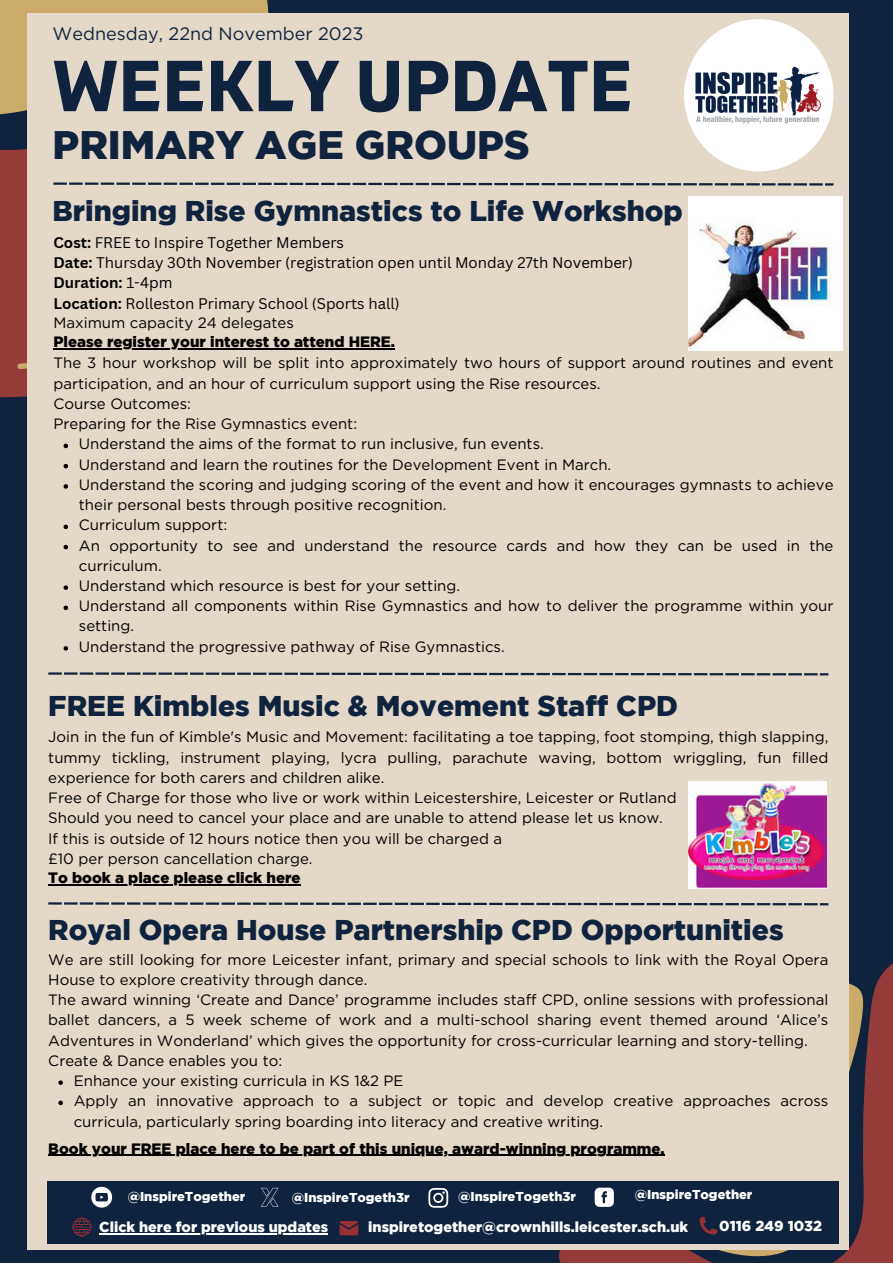
<style>
.page{position:relative;width:893px;height:1264px;background:#fff}
.page>*{position:absolute;margin:0;border:0;box-sizing:border-box;transform-origin:0 0}
.t1{font:700 72px "Gilam";color:#0f233e}
.t2{font:900 39.75px "Gotham";color:#0f233e}
.t3{font:900 28.5px "Gotham";color:#0f233e}
.t4{font:18px "Gotham";color:#0f233e}
.t5{font:15px/20.2px "Gotham";color:#000}
.t6{font:15px "Canva Sans";color:#000}
.t7{font:900 15px "Gotham";color:#000}
.t8{font:700 15px "Canva Sans";color:#000}
.t9{font:900 14.4px "Gotham";color:#fff}
.t10{font:900 12.9px "Gotham";color:#fff}
.s1{font-weight:700}
.s2{font-weight:400}
</style>
<div class="page">
<div style="left:0;top:0;width:892px;height:1262px;background:#0f233e"></div>
<div style="left:0;top:312px;width:28px;height:87px;background:#953b39"></div>
<svg style="left:0;top:0;width:269px;height:312px;background:#aa7a59"></svg>
<svg style="left:17px;top:296px;width:11px;height:73px"></svg>
<svg style="left:558px;top:946px;width:334px;height:316px;fill:#953b39"></svg>
<svg style="left:564px;top:973px;width:299px;height:283px"></svg>
<div style="left:28px;top:13px;width:820px;height:1236px;background:#e4d8c8"></div>
<hr style="left:53px;top:182px;width:14px;height:3px;background:#0f233e">
<hr style="left:69px;top:182px;width:14px;height:3px;background:#0f233e">
<svg style="left:85px;top:182px;width:29px;height:3px"></svg>
<hr style="left:116px;top:182px;width:14px;height:3px;background:#0f233e">
<hr style="left:132px;top:182px;width:14px;height:3px;background:#0f233e">
<svg style="left:148px;top:183px;width:685px;height:2px"></svg>
<svg style="left:48px;top:672px;width:171px;height:3px"></svg>
<hr style="left:221px;top:672px;width:14px;height:3px;background:#0f233e">
<hr style="left:237px;top:672px;width:14px;height:3px;background:#0f233e">
<svg style="left:253px;top:672px;width:29px;height:3px"></svg>
<hr style="left:284px;top:672px;width:14px;height:3px;background:#0f233e">
<hr style="left:300px;top:672px;width:14px;height:3px;background:#0f233e">
<svg style="left:316px;top:672px;width:29px;height:3px"></svg>
<hr style="left:347px;top:672px;width:14px;height:3px;background:#0f233e">
<svg style="left:363px;top:672px;width:29px;height:3px"></svg>
<hr style="left:394px;top:672px;width:14px;height:3px;background:#0f233e">
<hr style="left:410px;top:672px;width:14px;height:3px;background:#0f233e">
<svg style="left:426px;top:672px;width:402px;height:3px"></svg>
<div style="left:684px;top:19px;width:149px;height:152px;background:#fff;border-radius:50%"></div>
<img style="left:695px;top:66px;width:126px;height:58px">
<div style="left:47px;top:1180px;width:791px;height:63px;background:#0f233e"></div>
<svg style="left:64px;top:443px;width:4px;height:5px"></svg>
<svg style="left:64px;top:464px;width:4px;height:4px"></svg>
<svg style="left:64px;top:484px;width:4px;height:4px"></svg>
<svg style="left:64px;top:524px;width:4px;height:5px"></svg>
<svg style="left:64px;top:545px;width:4px;height:4px"></svg>
<svg style="left:64px;top:585px;width:4px;height:5px"></svg>
<svg style="left:64px;top:605px;width:4px;height:5px"></svg>
<svg style="left:64px;top:646px;width:4px;height:4px"></svg>
<hr style="left:53px;top:348px;width:342px;height:1px;background:#000">
<svg style="left:428px;top:1188px;width:20px;height:19px"></svg>
<svg style="left:594px;top:1187px;width:19px;height:19px"></svg>
<svg style="left:699px;top:1216px;width:19px;height:19px"></svg>
<svg style="left:339px;top:1221px;width:19px;height:14px"></svg>
<svg style="left:73px;top:1217px;width:18px;height:19px"></svg>
<svg style="left:91px;top:1186px;width:21px;height:21px"></svg>
<svg style="left:261px;top:1187px;width:17px;height:19px"></svg>
<img style="left:688px;top:197px;width:154px;height:154px">
<img style="left:688px;top:781px;width:138px;height:107px">
<hr style="left:48px;top:884px;width:252px;height:1px;background:#000">
<hr style="left:99px;top:1233px;width:229px;height:1px;background:#fff">
<svg style="left:48px;top:902px;width:344px;height:3px"></svg>
<hr style="left:394px;top:902px;width:14px;height:3px;background:#0f233e">
<hr style="left:410px;top:902px;width:14px;height:3px;background:#0f233e">
<svg style="left:426px;top:902px;width:29px;height:3px"></svg>
<hr style="left:457px;top:902px;width:14px;height:3px;background:#0f233e">
<hr style="left:473px;top:902px;width:14px;height:3px;background:#0f233e">
<svg style="left:489px;top:902px;width:29px;height:3px"></svg>
<hr style="left:520px;top:902px;width:14px;height:3px;background:#0f233e">
<hr style="left:536px;top:902px;width:14px;height:3px;background:#0f233e">
<svg style="left:552px;top:902px;width:29px;height:3px"></svg>
<hr style="left:583px;top:902px;width:14px;height:3px;background:#0f233e">
<hr style="left:599px;top:902px;width:14px;height:3px;background:#0f233e">
<svg style="left:615px;top:902px;width:13px;height:3px"></svg>
<hr style="left:630px;top:902px;width:14px;height:3px;background:#0f233e">
<svg style="left:646px;top:903px;width:182px;height:2px"></svg>
<svg style="left:58px;top:1080px;width:5px;height:4px"></svg>
<svg style="left:58px;top:1100px;width:5px;height:5px"></svg>
<hr style="left:59px;top:1154px;width:605px;height:1px;background:#000">
<p class="t4" style="left:53px;top:26px;width:312px">Wednesday, 22nd November 2023</p>
<p class="t1" style="left:53px;top:44px;width:581px">WEEKLY UPDATE</p>
<p class="t2" style="left:53px;top:129px;width:478px">PRIMARY AGE GROUPS</p>
<p class="t3" style="left:53px;top:200px;width:631px">Bringing Rise Gymnastics to Life Workshop</p>
<p class="t6" style="left:53px;top:232px;width:292px"><span class="s1">Cost:</span> FREE to Inspire Together Members</p>
<p class="t6" style="left:53px;top:252px;width:581px"><span class="s1">Date:</span> Thursday 30th November (registration open until Monday 27th November)</p>
<p class="t8" style="left:53px;top:272px;width:120px">Duration: <span class="s2">1-4pm</span></p>
<p class="t6" style="left:53px;top:293px;width:348px"><span class="s1">Location:</span> Rolleston Primary School (Sports hall)</p>
<p class="t5" style="left:53px;top:313px;width:242px">Maximum capacity 24 delegates</p>
<p class="t7" style="left:53px;top:336px;width:343px">Please register your interest to attend HERE.</p>
<p class="t5" style="left:53px;top:354px;width:781px">The 3 hour workshop will be split into approximately two hours of support around routines and event participation, and an hour of curriculum support using the Rise resources.</p>
<p class="t5" style="left:53px;top:394px;width:139px">Course Outcomes:</p>
<p class="t5" style="left:53px;top:414px;width:305px">Preparing for the Rise Gymnastics event:</p>
<p class="t5" style="left:79px;top:434px;width:466px">Understand the aims of the format to run inclusive, fun events.</p>
<p class="t5" style="left:79px;top:455px;width:534px">Understand and learn the routines for the Development Event in March.</p>
<p class="t5" style="left:79px;top:475px;width:756px">Understand the scoring and judging scoring of the event and how it encourages gymnasts to achieve their personal bests through positive recognition.</p>
<p class="t5" style="left:79px;top:515px;width:150px">Curriculum support:</p>
<p class="t5" style="left:79px;top:536px;width:756px">An opportunity to see and understand the resource cards and how they can be used in the curriculum.</p>
<p class="t5" style="left:79px;top:576px;width:382px">Understand which resource is best for your setting.</p>
<p class="t5" style="left:79px;top:596px;width:756px">Understand all components within Rise Gymnastics and how to deliver the programme within your setting.</p>
<p class="t5" style="left:79px;top:637px;width:427px">Understand the progressive pathway of Rise Gymnastics.</p>
<p class="t3" style="left:48px;top:695px;width:631px">FREE Kimbles Music &amp; Movement Staff CPD</p>
<p class="t5" style="left:48px;top:727px;width:781px;text-align:justify">Join in the fun of Kimble's Music and Movement: facilitating a toe tapping, foot stomping, thigh slapping, tummy tickling, instrument playing, lycra pulling, parachute waving, bottom wriggling, fun filled experience for both carers and children alike.</p>
<p class="t5" style="left:48px;top:788px;width:629px">Free of Charge for those who live or work within Leicestershire, Leicester or Rutland</p>
<p class="t5" style="left:48px;top:808px;width:616px">Should you need to cancel your place and are unable to attend please let us know.</p>
<p class="t5" style="left:48px;top:829px;width:455px">If this is outside of 12 hours notice then you will be charged a</p>
<p class="t5" style="left:48px;top:849px;width:266px">£10 per person cancellation charge.</p>
<p class="t7" style="left:48px;top:872px;width:254px">To book a place please click here</p>
<p class="t3" style="left:48px;top:918px;width:736px">Royal Opera House Partnership CPD Opportunities</p>
<p class="t5" style="left:48px;top:949px;width:781px">We are still looking for more Leicester infant, primary and special schools to link with the Royal Opera<br>House to explore creativity through dance.</p>
<p class="t5" style="left:48px;top:990px;width:781px;text-align:justify">The award winning ‘Create and Dance’ programme includes staff CPD, online sessions with professional ballet dancers, a 5 week scheme of work and a multi-school sharing event themed around ‘Alice’s Adventures in Wonderland’ which gives the opportunity for cross-curricular learning and story-telling.</p>
<p class="t5" style="left:48px;top:1051px;width:235px">Create &amp; Dance enables you to:</p>
<p class="t5" style="left:74px;top:1071px;width:331px">Enhance your existing curricula in KS 1&amp;2 PE</p>
<p class="t5" style="left:74px;top:1091px;width:756px">Apply an innovative approach to a subject or topic and develop creative approaches across curricula, particularly spring boarding into literacy and creative writing.</p>
<p class="t7" style="left:48px;top:1142px;width:618px">Book your FREE place here to be part of this unique, award-winning programme.</p>
<p class="t10" style="left:458px;top:1191px;width:119px">@InspireTogeth3r</p>
<p class="t10" style="left:634px;top:1189px;width:119px">@InspireTogether</p>
<p class="t10" style="left:128px;top:1191px;width:119px">@InspireTogether</p>
<p class="t10" style="left:292px;top:1192px;width:119px">@InspireTogeth3r</p>
<p class="t9" style="left:368px;top:1221px;width:321px">inspiretogether@crownhills.leicester.sch.uk</p>
<p class="t9" style="left:719px;top:1220px;width:104px">0116 249 1032</p>
<p class="t9" style="left:99px;top:1221px;width:230px">Click here for previous updates</p>
</div>
